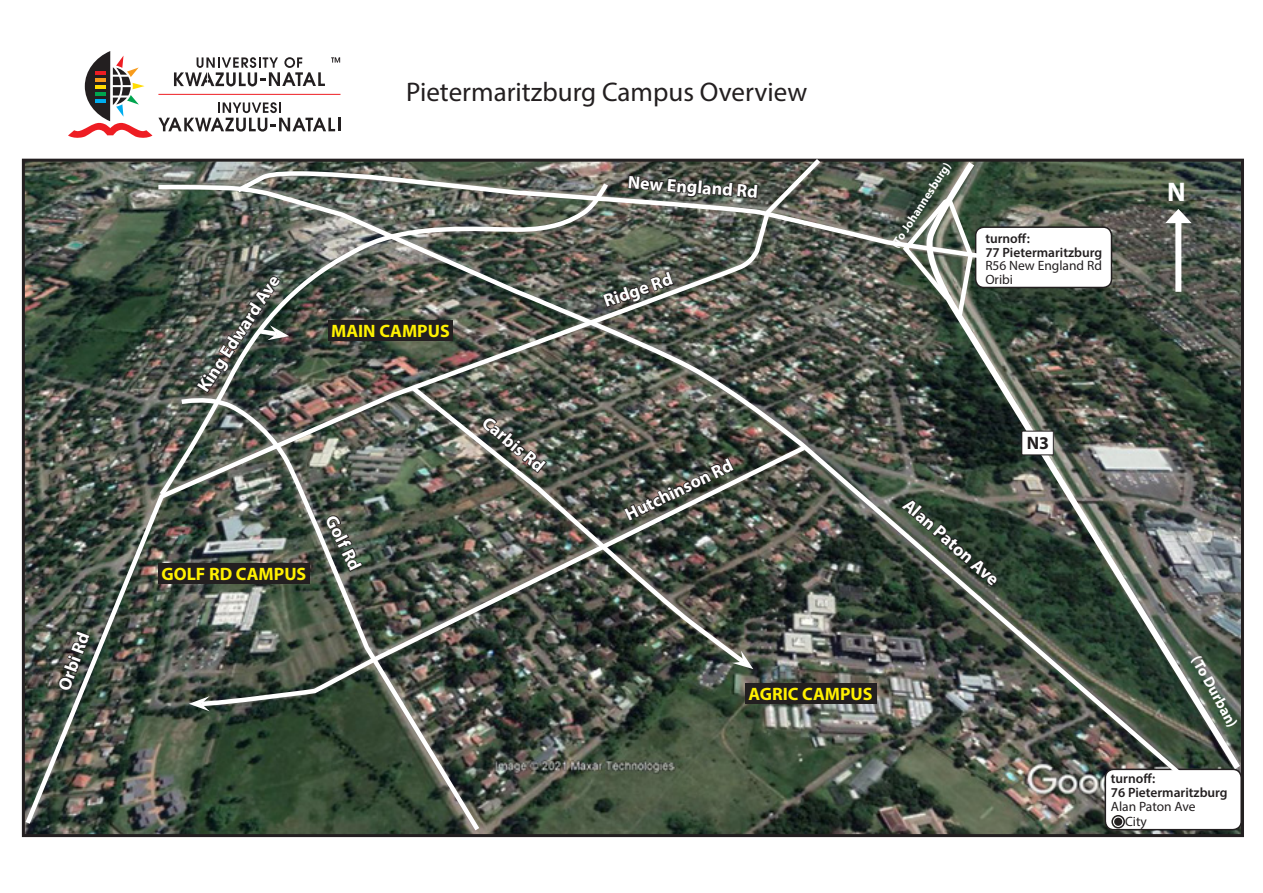
<style>
.page{position:relative;width:1263px;height:893px;background:#fff}
.page>*{position:absolute;margin:0;border:0;box-sizing:border-box;transform-origin:0 0}
.t1{font:27px "Myriad Pro";color:#231f20}
.t2{font:700 27px "Myriad Pro";color:#fff}
.t3{font:700 18px "Myriad Pro";color:#fff}
.t4{font:700 18px "Myriad Pro";color:#fff101}
.t5{font:700 18px "Myriad Pro";color:#231f20}
.t6{font:700 15px "Myriad Pro";color:#fff}
.t7{font:600 13.5px "Myriad Pro";color:#231f20}
.t8{font:13.5px "Myriad Pro";color:#231f20}
.t9{font:700 12px "Myriad Pro";color:#fff}
</style>
<div class="page">
<img style="left:26px;top:163px;width:1214px;height:670px">
<div style="left:1105px;top:769px;width:136px;height:61px;background:#fff;border-radius:9px"></div>
<div style="left:1104px;top:769px;width:138px;height:61px;border:2px solid #231f20;border-radius:9px"></div>
<div style="left:1111px;top:815px;width:14px;height:13px;border:2px solid #231f20;border-radius:50%"></div>
<div style="left:1114px;top:818px;width:8px;height:8px;background:#231f20;border-radius:50%"></div>
<svg style="left:922px;top:158px;width:322px;height:618px;background:#515a52"></svg>
<img style="left:825px;top:182px;width:362px;height:599px">
<img style="left:825px;top:169px;width:161px;height:92px">
<svg style="left:900px;top:194px;width:75px;height:126px"></svg>
<img style="left:22px;top:158px;width:803px;height:671px">
<img style="left:157px;top:180px;width:453px;height:319px">
<div style="left:1022px;top:431px;width:31px;height:24px;background:#fff"></div>
<div style="left:1021px;top:431px;width:33px;height:24px;border:1px solid #231f20"></div>
<svg style="left:899px;top:498px;width:100px;height:90px;background:#404c41"></svg>
<svg style="left:481px;top:415px;width:67px;height:59px;background:#535650"></svg>
<img style="left:623px;top:456px;width:112px;height:66px">
<svg style="left:327px;top:515px;width:37px;height:58px;background:#4b534a"></svg>
<svg style="left:627px;top:158px;width:132px;height:70px;background:#5b5e57"></svg>
<svg style="left:58px;top:630px;width:33px;height:62px;background:#474c46"></svg>
<svg style="left:601px;top:267px;width:74px;height:42px;background:#5b5d57"></svg>
<div style="left:1175px;top:218px;width:6px;height:74px;background:#fff"></div>
<svg style="left:1165px;top:209px;width:26px;height:14px"></svg>
<div style="left:328px;top:320px;width:124px;height:21px;background:#231f20"></div>
<div style="left:745px;top:683px;width:132px;height:20px;background:#231f20"></div>
<div style="left:158px;top:563px;width:152px;height:21px;background:#231f20"></div>
<svg style="left:195px;top:275px;width:94px;height:119px;background:#4e554e"></svg>
<svg style="left:68px;top:51px;width:84px;height:87px"></svg>
<hr style="left:158px;top:94px;width:182px;height:1px;background:#ee1d23">
<svg style="left:158px;top:102px;width:182px;height:30px"></svg>
<svg style="left:174px;top:57px;width:151px;height:29px"></svg>
<svg style="left:331px;top:57px;width:9px;height:6px"></svg>
<p class="t3" style="left:52px;top:686px;width:62px;rotate:-70deg">Orbi Rd</p>
<p class="t1" style="left:406px;top:75px;width:403px">Pietermaritzburg Campus Overview</p>
<p class="t3" style="left:629px;top:171px;width:132px;rotate:4deg">New England Rd</p>
<p class="t3" style="left:192px;top:383px;width:137px;rotate:-57deg">King Edward Ave</p>
<p class="t4" style="left:331px;top:320px;width:120px">MAIN CAMPUS</p>
<p class="t4" style="left:162px;top:562px;width:146px">GOLF RD CAMPUS</p>
<p class="t3" style="left:341px;top:511px;width:60px;rotate:64deg">Golf Rd</p>
<p class="t3" style="left:492px;top:411px;width:77px;rotate:40deg">Carbis Rd</p>
<p class="t3" style="left:600px;top:290px;width:73px;rotate:-19deg">Ridge Rd</p>
<p class="t3" style="left:621px;top:505px;width:119px;rotate:-26deg">Hutchinson Rd</p>
<p class="t9" style="left:887px;top:242px;width:101px;rotate:-57deg">(To Johannesburg)</p>
<p class="t7" style="left:985px;top:230px;width:46px">turnoff:</p>
<p class="t7" style="left:985px;top:244px;width:118px">77 Pietermaritzburg</p>
<p class="t8" style="left:985px;top:257px;width:118px">R56 New England Rd</p>
<p class="t8" style="left:985px;top:271px;width:29px">Oribi</p>
<p class="t5" style="left:1027px;top:431px;width:24px">N3</p>
<p class="t3" style="left:913px;top:493px;width:122px;rotate:41deg">Alan Paton Ave</p>
<p class="t2" style="left:1167px;top:174px;width:20px">N</p>
<p class="t4" style="left:748px;top:682px;width:126px">AGRIC CAMPUS</p>
<p class="t6" style="left:1204px;top:652px;width:81px;rotate:61deg">(To Durban)</p>
<p class="t7" style="left:1111px;top:770px;width:46px">turnoff:</p>
<p class="t7" style="left:1111px;top:784px;width:118px">76 Pietermaritzburg</p>
<p class="t8" style="left:1111px;top:799px;width:86px">Alan Paton Ave</p>
<p class="t8" style="left:1125px;top:813px;width:23px">City</p>
</div>
